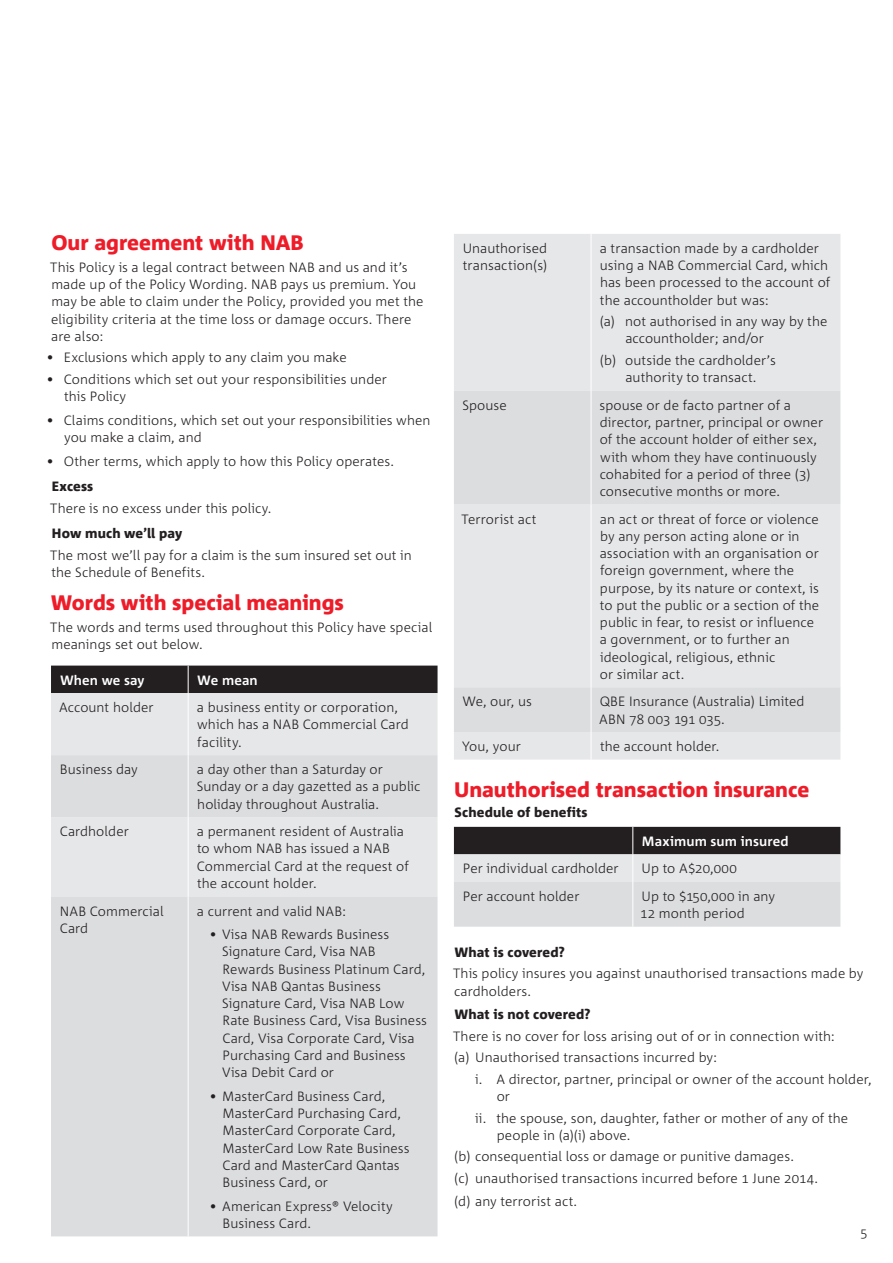
<style>
.page{position:relative;width:893px;height:1263px;background:#fff}
.page>*{position:absolute;margin:0;border:0;box-sizing:border-box;transform-origin:0 0}
.t1{font:800 21px "Corpid";color:#ee1c28}
.t2{font:300 13.5px/17.2px "Corpid";letter-spacing:.005em;color:#231f20}
.t3{font:800 13.5px "Corpid";letter-spacing:.01em;color:#231f20}
.t4{font:700 13.5px "Corpid";letter-spacing:.01em;color:#fff}
</style>
<div class="page">
<div style="left:51px;top:693px;width:387px;height:62px;background:#e6e7e9"></div>
<svg style="left:51px;top:755px;width:387px;height:481px;background:#dddee0"></svg>
<div style="left:51px;top:666px;width:387px;height:27px;background:#231f20"></div>
<hr style="left:188px;top:693px;width:1px;height:62px;background:#fff">
<hr style="left:188px;top:755px;width:1px;height:62px;background:#fff">
<hr style="left:188px;top:817px;width:1px;height:79px;background:#fff">
<hr style="left:188px;top:896px;width:1px;height:340px;background:#fff">
<div style="left:454px;top:234px;width:386px;height:525px;background:#e6e7e9"></div>
<svg style="left:454px;top:391px;width:386px;height:341px;background:#e1e2e4"></svg>
<hr style="left:591px;top:234px;width:1px;height:157px;background:#fff">
<hr style="left:591px;top:391px;width:1px;height:113px;background:#fff">
<hr style="left:591px;top:504px;width:1px;height:183px;background:#fff">
<hr style="left:591px;top:687px;width:1px;height:45px;background:#fff">
<svg style="left:591px;top:732px;width:1px;height:27px"></svg>
<svg style="left:454px;top:827px;width:386px;height:100px;background:#acacae"></svg>
<hr style="left:632px;top:882px;width:1px;height:45px;background:#fff">
<h1 class="t1" style="left:51px;top:231px;width:254px">Our agreement with NAB</h1>
<p class="t2" style="left:50px;top:259px;width:375px">This Policy is a legal contract between NAB and us and it’s made up of the Policy Wording. NAB pays us premium. You may be able to claim under the Policy, provided you met the eligibility criteria at the time loss or damage occurs. There are also:</p>
<p class="t2" style="left:47px;top:349px;width:302px">• Exclusions which apply to any claim you make</p>
<p class="t2" style="left:64px;top:371px;width:324px;text-indent:-18px">• Conditions which set out your responsibilities under this Policy</p>
<p class="t2" style="left:64px;top:411px;width:368px;text-indent:-18px">• Claims conditions, which set out your responsibilities when you make a claim, and</p>
<p class="t2" style="left:47px;top:452px;width:349px">• Other terms, which apply to how this Policy operates.</p>
<p class="t3" style="left:52px;top:479px;width:43px">Excess</p>
<p class="t2" style="left:50px;top:499px;width:223px">There is no excess under this policy.</p>
<p class="t3" style="left:52px;top:526px;width:132px">How much we’ll pay</p>
<p class="t2" style="left:50px;top:547px;width:363px">The most we’ll pay for a claim is the sum insured set out in the Schedule of Benefits.</p>
<h1 class="t1" style="left:51px;top:591px;width:295px">Words with special meanings</h1>
<p class="t2" style="left:50px;top:618px;width:384px">The words and terms used throughout this Policy have special meanings set out below.</p>
<p class="t4" style="left:60px;top:672px;width:86px">When we say</p>
<p class="t4" style="left:197px;top:672px;width:62px">We mean</p>
<p class="t2" style="left:59px;top:699px;width:96px">Account holder</p>
<p class="t2" style="left:197px;top:699px;width:213px">a business entity or corporation, which has a NAB Commercial Card facility.</p>
<p class="t2" style="left:60px;top:761px;width:79px">Business day</p>
<p class="t2" style="left:197px;top:761px;width:225px">a day other than a Saturday or<br>Sunday or a day gazetted as a public holiday throughout Australia.</p>
<p class="t2" style="left:60px;top:823px;width:71px">Cardholder</p>
<p class="t2" style="left:197px;top:823px;width:214px">a permanent resident of Australia to whom NAB has issued a NAB<br>Commercial Card at the request of the account holder.</p>
<p class="t2" style="left:60px;top:902px;width:105px">NAB Commercial<br>Card</p>
<p class="t2" style="left:197px;top:902px;width:150px">a current and valid NAB:</p>
<p class="t2" style="left:222px;top:926px;width:206px;text-indent:-13px">• Visa NAB Rewards Business<br>Signature Card, Visa NAB<br>Rewards Business Platinum Card,<br>Visa NAB Qantas Business<br>Signature Card, Visa NAB Low<br>Rate Business Card, Visa Business<br>Card, Visa Corporate Card, Visa<br>Purchasing Card and Business<br>Visa Debit Card or</p>
<p class="t2" style="left:222px;top:1088px;width:189px;text-indent:-13px">• MasterCard Business Card,<br>MasterCard Purchasing Card,<br>MasterCard Corporate Card,<br>MasterCard Low Rate Business<br>Card and MasterCard Qantas<br>Business Card, or</p>
<p class="t2" style="left:223px;top:1197px;width:172px;text-indent:-13px">• American Express® Velocity<br>Business Card.</p>
<p class="t2" style="left:463px;top:240px;width:86px">Unauthorised transaction(s)</p>
<p class="t2" style="left:600px;top:240px;width:232px">a transaction made by a cardholder using a NAB Commercial Card, which has been processed to the account of the accountholder but was:</p>
<p class="t2" style="left:625px;top:313px;width:204px;text-indent:-25px">(a) not authorised in any way by the accountholder; and/or</p>
<p class="t2" style="left:600px;top:352px;width:177px;text-align:center">(b) outside the cardholder’s authority to transact.</p>
<p class="t2" style="left:462px;top:397px;width:46px">Spouse</p>
<p class="t2" style="left:600px;top:397px;width:225px">spouse or de facto partner of a director, partner, principal or owner of the account holder of either sex, with whom they have continuously cohabited for a period of three (3) consecutive months or more.</p>
<p class="t2" style="left:462px;top:510px;width:76px">Terrorist act</p>
<p class="t2" style="left:600px;top:510px;width:221px">an act or threat of force or violence by any person acting alone or in association with an organisation or foreign government, where the purpose, by its nature or context, is to put the public or a section of the public in fear, to resist or influence a government, or to further an ideological, religious, ethnic<br>or similar act.</p>
<p class="t2" style="left:462px;top:693px;width:71px">We, our, us</p>
<p class="t2" style="left:599px;top:693px;width:207px">QBE Insurance (Australia) Limited<br>ABN 78 003 191 035.</p>
<p class="t2" style="left:462px;top:738px;width:60px">You, your</p>
<p class="t2" style="left:600px;top:738px;width:121px">the account holder.</p>
<h1 class="t1" style="left:454px;top:778px;width:357px">Unauthorised transaction insurance</h1>
<p class="t3" style="left:455px;top:804px;width:135px">Schedule of benefits</p>
<p class="t4" style="left:642px;top:834px;width:148px">Maximum sum insured</p>
<p class="t2" style="left:463px;top:860px;width:157px">Per individual cardholder</p>
<p class="t2" style="left:642px;top:860px;width:97px">Up to A$20,000</p>
<p class="t2" style="left:463px;top:888px;width:118px">Per account holder</p>
<p class="t2" style="left:640px;top:888px;width:136px">Up to $150,000 in any<br>12 month period</p>
<p class="t3" style="left:455px;top:945px;width:112px">What is covered?</p>
<p class="t2" style="left:453px;top:965px;width:412px">This policy insures you against unauthorised transactions made by cardholders.</p>
<p class="t3" style="left:455px;top:1007px;width:138px">What is not covered?</p>
<p class="t2" style="left:453px;top:1025px;width:383px;line-height:21.5px">There is no cover for loss arising out of or in connection with: (a) Unauthorised transactions incurred by:</p>
<p class="t2" style="left:497px;top:1070px;width:376px;text-indent:-22px">i. A director, partner, principal or owner of the account holder, or</p>
<p class="t2" style="left:497px;top:1109px;width:353px;text-indent:-22px">ii. the spouse, son, daughter, father or mother of any of the people in (a)(i) above.</p>
<p class="t2" style="left:454px;top:1146px;width:365px;line-height:21.5px">(b) consequential loss or damage or punitive damages.<br>(c) unauthorised transactions incurred before 1 June 2014.</p>
<p class="t2" style="left:454px;top:1193px;width:124px">(d) any terrorist act.</p>
</div>
